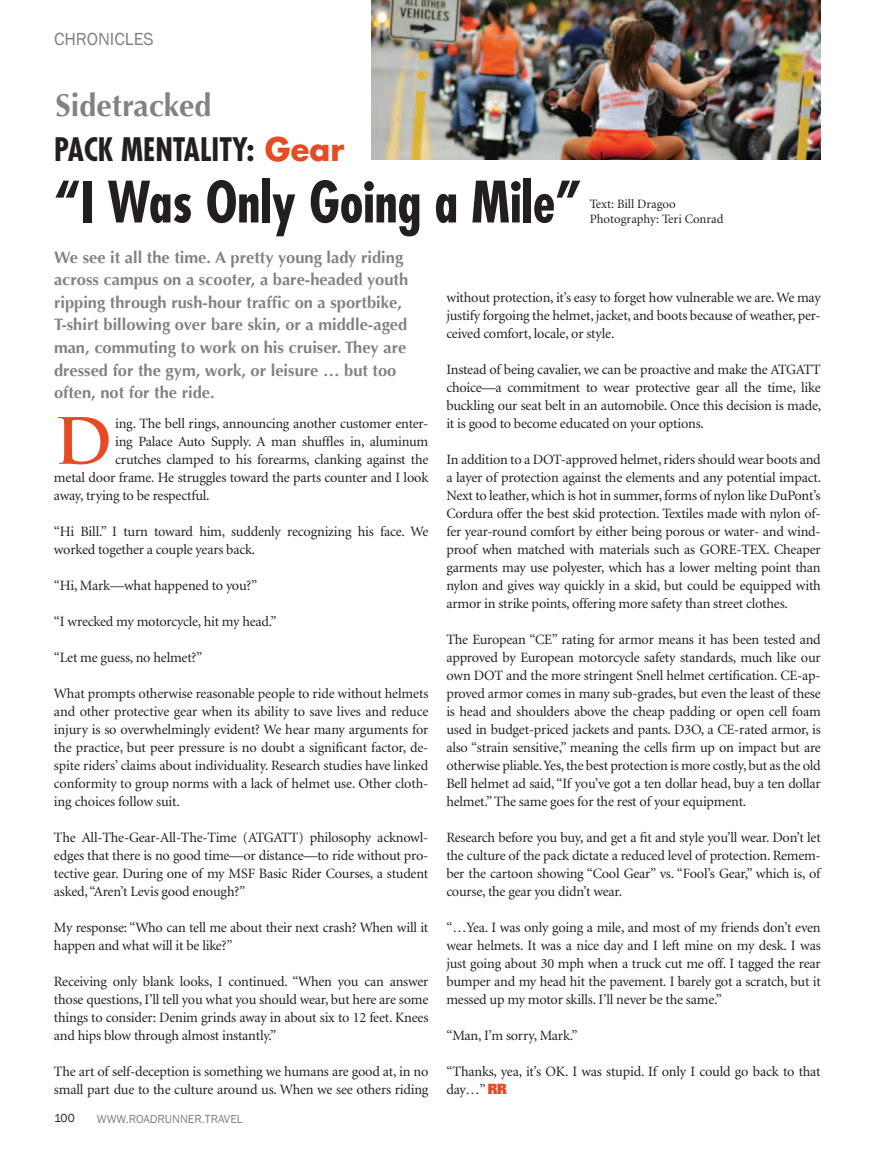
<style>
.page{position:relative;width:891px;height:1168px;background:#fff}
.page>*{position:absolute;margin:0;border:0;box-sizing:border-box;transform-origin:0 0}
.t1{font:700 62.1px "Trajan";color:#e64b24}
.t2{font:700 condensed 55.5px "Futura";color:#231f20}
.t3{font:700 condensed 31.5px "Futura";color:#231f20}
.t4{font:700 31.5px "Optima";color:#808285}
.t5{font:18px "Franklin Gothic";color:#808285}
.t6{font:700 16.5px/22.5px "Optima";color:#808285}
.t7{font:14.25px/18px "Minion";letter-spacing:-.015em;color:#231f20;text-align:justify}
.t8{font:12.75px/15px "Minion";color:#231f20}
.t9{font:12px "Franklin Gothic";color:#808285}
.t10{font:12px "Franklin Gothic";color:#231f20}
.s1{font-stretch:normal;color:#e64b24}
.s2{font-family:"Rillo";font-weight:800;color:#e64b24}
</style>
<div class="page">
<img style="left:372px;top:0;width:449px;height:160px">
<p class="t5" style="left:54px;top:28px;width:101px">CHRONICLES</p>
<h3 class="t4" style="left:56px;top:87px;width:158px">Sidetracked</h3>
<h3 class="t3" style="left:54px;top:129px;width:292px">PACK MENTALITY: <span class="s1">Gear</span></h3>
<h2 class="t2" style="left:54px;top:166px;width:529px">“I Was Only Going a Mile”</h2>
<p class="t8" style="left:590px;top:197px;width:135px">Text: Bill Dragoo<br>Photography: Teri Conrad</p>
<p class="t6" style="left:54px;top:246px;width:356px">We see it all the time. A pretty young lady riding across campus on a scooter, a bare-headed youth ripping through rush-hour traffic on a sportbike, T-shirt billowing over bare skin, or a middle-aged man, commuting to work on his cruiser. They are dressed for the gym, work, or leisure … but too often, not for the ride.</p>
<h1 class="t1" style="left:54px;top:402px;width:60px">D</h1>
<p class="t7" style="left:115px;top:414px;width:315px">ing. The bell rings, announcing another customer enter-</p>
<p class="t7" style="left:115px;top:432px;width:315px">ing Palace Auto Supply. A man shuffles in, aluminum</p>
<p class="t7" style="left:115px;top:450px;width:315px">crutches clamped to his forearms, clanking against the</p>
<p class="t7" style="left:54px;top:468px;width:376px">metal door frame. He struggles toward the parts counter and I look</p>
<p class="t7" style="left:54px;top:486px;width:157px">away, trying to be respectful.</p>
<p class="t7" style="left:54px;top:522px;width:376px">“Hi Bill.” I turn toward him, suddenly recognizing his face. We worked together a couple years back.</p>
<p class="t7" style="left:54px;top:576px;width:205px">“Hi, Mark—what happened to you?”</p>
<p class="t7" style="left:54px;top:612px;width:224px">“I wrecked my motorcycle, hit my head.”</p>
<p class="t7" style="left:54px;top:648px;width:150px">“Let me guess, no helmet?”</p>
<p class="t7" style="left:54px;top:684px;width:376px">What prompts otherwise reasonable people to ride without helmets and other protective gear when its ability to save lives and reduce injury is so overwhelmingly evident? We hear many arguments for the practice, but peer pressure is no doubt a significant factor, de&shy;spite riders’ claims about individuality. Research studies have linked conformity to group norms with a lack of helmet use. Other cloth&shy;ing choices follow suit.</p>
<p class="t7" style="left:54px;top:828px;width:376px">The All-The-Gear-All-The-Time (ATGATT) philosophy acknowl&shy;edges that there is no good time—or distance—to ride without pro&shy;tective gear. During one of my MSF Basic Rider Courses, a student asked, “Aren’t Levis good enough?”</p>
<p class="t7" style="left:54px;top:918px;width:376px">My response: “Who can tell me about their next crash? When will it happen and what will it be like?”</p>
<p class="t7" style="left:54px;top:972px;width:376px">Receiving only blank looks, I continued. “When you can answer those questions, I’ll tell you what you should wear, but here are some things to consider: Denim grinds away in about six to 12 feet. Knees and hips blow through almost instantly.”</p>
<p class="t7" style="left:54px;top:1062px;width:376px">The art of self-deception is something we humans are good at, in no small part due to the culture around us. When we see others riding</p>
<p class="t10" style="left:54px;top:1110px;width:22px">100</p>
<p class="t9" style="left:97px;top:1111px;width:147px">WWW.ROADRUNNER.TRAVEL</p>
<p class="t7" style="left:446px;top:288px;width:376px">without protection, it’s easy to forget how vulnerable we are. We may justify forgoing the helmet, jacket, and boots because of weather, per&shy;ceived comfort, locale, or style.</p>
<p class="t7" style="left:446px;top:360px;width:376px">Instead of being cavalier, we can be proactive and make the ATGATT choice—a commitment to wear protective gear all the time, like buckling our seat belt in an automobile. Once this decision is made, it is good to become educated on your options.</p>
<p class="t7" style="left:446px;top:450px;width:376px">In addition to a DOT-approved helmet, riders should wear boots and a layer of protection against the elements and any potential impact.<br>Next to leather, which is hot in summer, forms of nylon like DuPont’s Cordura offer the best skid protection. Textiles made with nylon of&shy;fer year-round comfort by either being porous or water- and wind&shy;proof when matched with materials such as GORE-TEX. Cheaper garments may use polyester, which has a lower melting point than nylon and gives way quickly in a skid, but could be equipped with armor in strike points, offering more safety than street clothes.</p>
<p class="t7" style="left:446px;top:630px;width:376px">The European “CE” rating for armor means it has been tested and approved by European motorcycle safety standards, much like our own DOT and the more stringent Snell helmet certification. CE-ap&shy;proved armor comes in many sub-grades, but even the least of these is head and shoulders above the cheap padding or open cell foam used in budget-priced jackets and pants. D3O, a CE-rated armor, is also “strain sensitive,” meaning the cells firm up on impact but are otherwise pliable. Yes, the best protection is more costly, but as the old Bell helmet ad said, “If you’ve got a ten dollar head, buy a ten dollar helmet.” The same goes for the rest of your equipment.</p>
<p class="t7" style="left:446px;top:828px;width:376px">Research before you buy, and get a fit and style you’ll wear. Don’t let the culture of the pack dictate a reduced level of protection. Remem&shy;ber the cartoon showing “Cool Gear” vs. “Fool’s Gear,” which is, of course, the gear you didn’t wear.</p>
<p class="t7" style="left:446px;top:918px;width:376px">“…Yea. I was only going a mile, and most of my friends don’t even wear helmets. It was a nice day and I left mine on my desk. I was just going about 30 mph when a truck cut me off. I tagged the rear bumper and my head hit the pavement. I barely got a scratch, but it messed up my motor skills. I’ll never be the same.”</p>
<p class="t7" style="left:446px;top:1026px;width:133px">“Man, I’m sorry, Mark.”</p>
<p class="t7" style="left:446px;top:1062px;width:376px">“Thanks, yea, it’s OK. I was stupid. If only I could go back to that day…” <span class="s2">RR</span></p>
</div>
